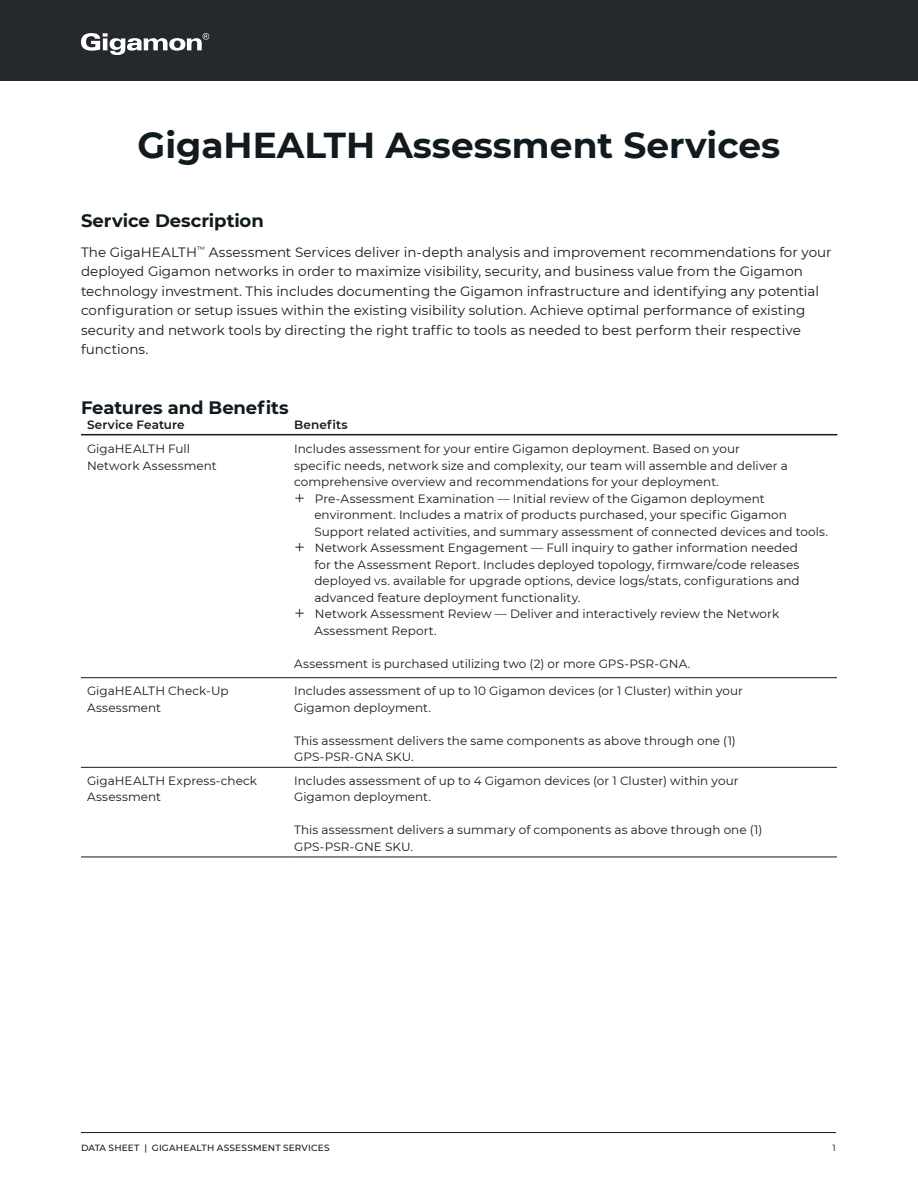
<style>
.page{position:relative;width:918px;height:1188px;background:#fff}
.page>*{position:absolute;margin:0;border:0;box-sizing:border-box;transform-origin:0 0}
.t1{font:700 36px "Montserrat";color:#111a1e}
.t2{font:700 18px "Montserrat";letter-spacing:-.005em;color:#111a1e}
.t3{font:13.5px/19.5px "Montserrat";color:#111a1e}
.t4{font:12px/16.5px "Montserrat";letter-spacing:.005em;color:#111a1e}
.t5{font:600 12px "Montserrat";letter-spacing:.01em;color:#111a1e}
.t6{font:500 9px "Montserrat";letter-spacing:.02em;color:#111a1e}
.t7{font:500 9px "Montserrat";color:#323e48}
.s1{font-weight:300;font-size:19.5px}
</style>
<div class="page">
<div style="left:0;top:0;width:918px;height:81px;background:#25292d"></div>
<hr style="left:81px;top:1132px;width:755px;height:1px;background:#111a1e">
<svg style="left:81px;top:33px;width:128px;height:22px"></svg>
<svg style="left:81px;top:435px;width:756px;height:422px"></svg>
<hr style="left:81px;top:434px;width:207px;height:1px;background:#111a1e">
<hr style="left:288px;top:434px;width:549px;height:1px;background:#111a1e">
<hr style="left:81px;top:677px;width:207px;height:1px;background:#111a1e">
<hr style="left:288px;top:677px;width:549px;height:1px;background:#111a1e">
<hr style="left:81px;top:857px;width:207px;height:1px;background:#111a1e">
<hr style="left:288px;top:857px;width:549px;height:1px;background:#111a1e">
<hr style="left:81px;top:767px;width:207px;height:1px;background:#111a1e">
<hr style="left:288px;top:767px;width:549px;height:1px;background:#111a1e">
<h1 class="t1" style="left:138px;top:119px;width:644px">GigaHEALTH Assessment Services</h1>
<h2 class="t2" style="left:81px;top:207px;width:184px">Service Description</h2>
<p class="t3" style="left:81px;top:242px;width:752px">The GigaHEALTH<sup>™</sup> Assessment Services deliver in-depth analysis and improvement recommendations for your deployed Gigamon networks in order to maximize visibility, security, and business value from the Gigamon technology investment. This includes documenting the Gigamon infrastructure and identifying any potential configuration or setup issues within the existing visibility solution. Achieve optimal performance of existing security and network tools by directing the right traffic to tools as needed to best perform their respective functions.</p>
<h2 class="t2" style="left:81px;top:395px;width:209px">Features and Benefits</h2>
<p class="t5" style="left:87px;top:416px;width:99px">Service Feature</p>
<p class="t5" style="left:294px;top:416px;width:55px">Benefits</p>
<p class="t4" style="left:87px;top:440px;width:131px">GigaHEALTH Full<br>Network Assessment</p>
<p class="t4" style="left:294px;top:440px;width:495px">Includes assessment for your entire Gigamon deployment. Based on your specific needs, network size and complexity, our team will assemble and deliver a comprehensive overview and recommendations for your deployment.<br><span class="s1">+</span> Pre-Assessment Examination — Initial review of the Gigamon deployment</p>
<p class="t4" style="left:314px;top:506px;width:474px">environment. Includes a matrix of products purchased, your specific Gigamon</p>
<p class="t4" style="left:314px;top:523px;width:515px">Support related activities, and summary assessment of connected devices and tools.</p>
<p class="t4" style="left:294px;top:539px;width:505px"><span class="s1">+</span> Network Assessment Engagement — Full inquiry to gather information needed</p>
<p class="t4" style="left:314px;top:556px;width:487px">for the Assessment Report. Includes deployed topology, firmware/code releases</p>
<p class="t4" style="left:314px;top:572px;width:487px">deployed vs. available for upgrade options, device logs/stats, configurations and</p>
<p class="t4" style="left:314px;top:589px;width:268px">advanced feature deployment functionality.</p>
<p class="t4" style="left:294px;top:605px;width:487px"><span class="s1">+</span> Network Assessment Review — Deliver and interactively review the Network</p>
<p class="t4" style="left:314px;top:622px;width:124px">Assessment Report.</p>
<p class="t4" style="left:294px;top:655px;width:398px">Assessment is purchased utilizing two (2) or more GPS-PSR-GNA.</p>
<p class="t4" style="left:87px;top:682px;width:143px">GigaHEALTH Check-Up<br>Assessment</p>
<p class="t4" style="left:294px;top:682px;width:450px">Includes assessment of up to 10 Gigamon devices (or 1 Cluster) within your<br>Gigamon deployment.</p>
<p class="t4" style="left:294px;top:732px;width:443px">This assessment delivers the same components as above through one (1)<br>GPS-PSR-GNA SKU.</p>
<p class="t4" style="left:87px;top:772px;width:172px">GigaHEALTH Express-check<br>Assessment</p>
<p class="t4" style="left:294px;top:772px;width:446px">Includes assessment of up to 4 Gigamon devices (or 1 Cluster) within your<br>Gigamon deployment.</p>
<p class="t4" style="left:294px;top:822px;width:470px">This assessment delivers a summary of components as above through one (1)<br>GPS-PSR-GNE SKU.</p>
<p class="t6" style="left:81px;top:1141px;width:250px">DATA SHEET | GIGAHEALTH ASSESSMENT SERVICES</p>
<p class="t7" style="left:833px;top:1141px;width:5px">1</p>
</div>
